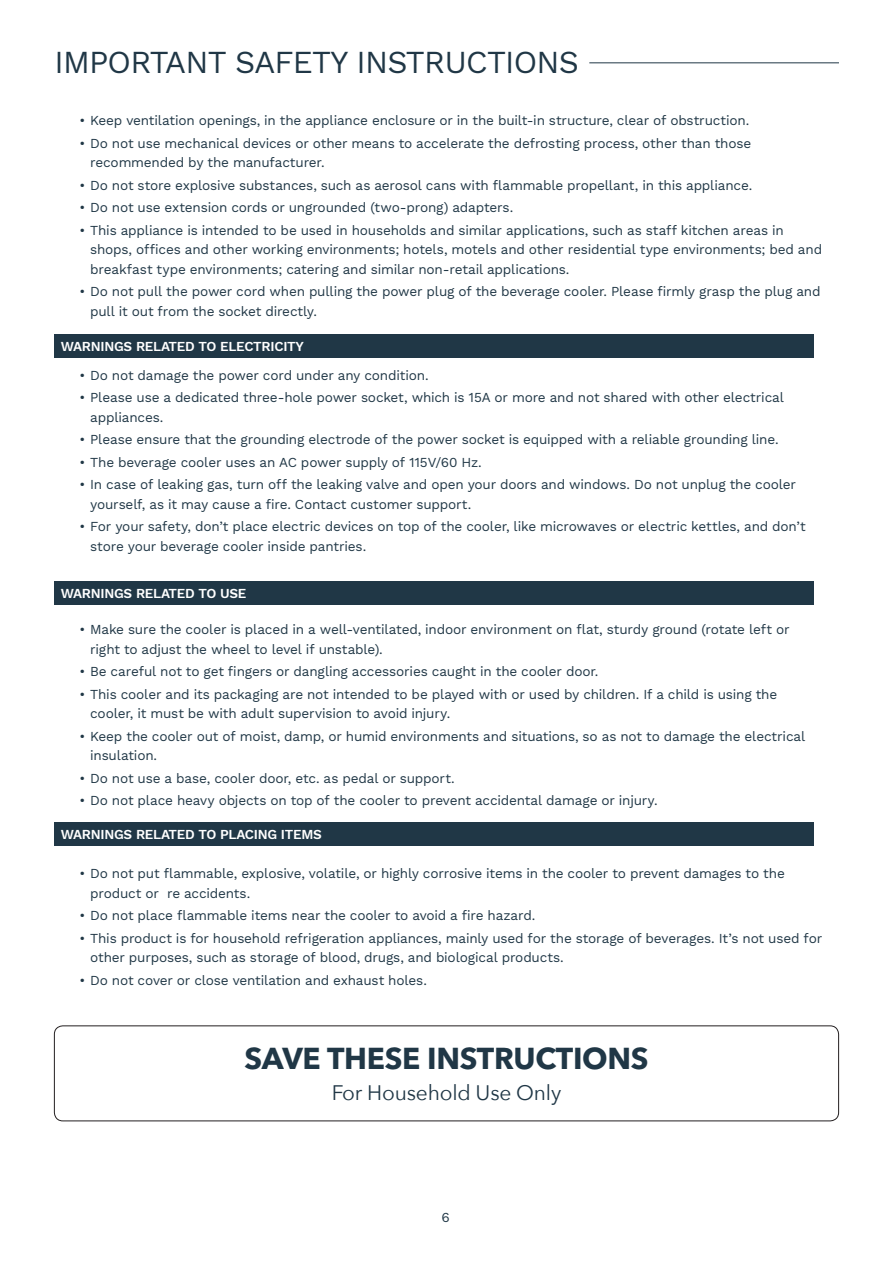
<style>
.page{position:relative;width:893px;height:1263px;background:#fff}
.page>*{position:absolute;margin:0;border:0;box-sizing:border-box;transform-origin:0 0}
.HM_-_Page_Header{font:31.5px "Work Sans";letter-spacing:-.025em;color:#203746}
.HM_-_Page_Header-2{font:700 30px "Avenir Next LT Pro";letter-spacing:-.01em;color:#203746}
.HM_-_Page_Header-3{font:21px "Avenir Next";letter-spacing:-.01em;color:#203746}
.t1{font:13.5px/19.5px "Work Sans";letter-spacing:-.015em;color:#203746}
.HM_-_Section_Headers{font:600 13.5px "Work Sans";letter-spacing:-.02em;color:#fff}
</style>
<div class="page">
<div style="left:54px;top:582px;width:759px;height:23px;background:#203746"></div>
<div style="left:54px;top:335px;width:759px;height:23px;background:#203746"></div>
<div style="left:54px;top:822px;width:759px;height:24px;background:#203746"></div>
<hr style="left:589px;top:62px;width:250px;height:1px;background:#203746">
<div style="left:54px;top:1025px;width:785px;height:96px;border:1px solid #231f20;border-radius:9px"></div>
<p class="HM_-_Page_Header" style="left:55px;top:44px;width:526px">IMPORTANT SAFETY INSTRUCTIONS</p>
<p class="t1" style="left:79px;top:112px;width:671px">• Keep ventilation openings, in the appliance enclosure or in the built-in structure, clear of obstruction.</p>
<p class="t1" style="left:90px;top:134px;width:663px;text-indent:-11px">• Do not use mechanical devices or other means to accelerate the defrosting process, other than those recommended by the manufacturer.</p>
<p class="t1" style="left:79px;top:176px;width:674px">• Do not store explosive substances, such as aerosol cans with flammable propellant, in this appliance.</p>
<p class="t1" style="left:79px;top:199px;width:435px">• Do not use extension cords or ungrounded (two-prong) adapters.</p>
<p class="t1" style="left:90px;top:221px;width:733px;text-indent:-11px">• This appliance is intended to be used in households and similar applications, such as staff kitchen areas in shops, offices and other working environments; hotels, motels and other residential type environments; bed and breakfast type environments; catering and similar non-retail applications.</p>
<p class="t1" style="left:90px;top:283px;width:732px;text-indent:-11px">• Do not pull the power cord when pulling the power plug of the beverage cooler. Please firmly grasp the plug and pull it out from the socket directly.</p>
<p class="HM_-_Section_Headers" style="left:61px;top:339px;width:245px">WARNINGS RELATED TO ELECTRICITY</p>
<p class="t1" style="left:79px;top:366px;width:351px">• Do not damage the power cord under any condition.</p>
<p class="t1" style="left:90px;top:388px;width:695px;text-indent:-11px">• Please use a dedicated three-hole power socket, which is 15A or more and not shared with other electrical appliances.</p>
<p class="t1" style="left:79px;top:430px;width:701px">• Please ensure that the grounding electrode of the power socket is equipped with a reliable grounding line.</p>
<p class="t1" style="left:79px;top:453px;width:404px">• The beverage cooler uses an AC power supply of 115V/60 Hz.</p>
<p class="t1" style="left:90px;top:475px;width:707px;text-indent:-11px">• In case of leaking gas, turn off the leaking valve and open your doors and windows. Do not unplug the cooler yourself, as it may cause a fire. Contact customer support.</p>
<p class="t1" style="left:90px;top:517px;width:717px;text-indent:-11px">• For your safety, don’t place electric devices on top of the cooler, like microwaves or electric kettles, and don’t store your beverage cooler inside pantries.</p>
<p class="HM_-_Section_Headers" style="left:61px;top:586px;width:187px">WARNINGS RELATED TO USE</p>
<p class="t1" style="left:90px;top:620px;width:701px;text-indent:-11px">• Make sure the cooler is placed in a well-ventilated, indoor environment on flat, sturdy ground (rotate left or right to adjust the wheel to level if unstable).</p>
<p class="t1" style="left:79px;top:662px;width:521px">• Be careful not to get fingers or dangling accessories caught in the cooler door.</p>
<p class="t1" style="left:90px;top:685px;width:689px;text-indent:-11px">• This cooler and its packaging are not intended to be played with or used by children. If a child is using the cooler, it must be with adult supervision to avoid injury.</p>
<p class="t1" style="left:90px;top:727px;width:717px;text-indent:-11px">• Keep the cooler out of moist, damp, or humid environments and situations, so as not to damage the electrical insulation.</p>
<p class="t1" style="left:79px;top:769px;width:377px">• Do not use a base, cooler door, etc. as pedal or support.</p>
<p class="t1" style="left:79px;top:791px;width:580px">• Do not place heavy objects on top of the cooler to prevent accidental damage or injury.</p>
<p class="HM_-_Section_Headers" style="left:61px;top:826px;width:263px">WARNINGS RELATED TO PLACING ITEMS</p>
<p class="t1" style="left:90px;top:865px;width:696px;text-indent:-11px">• Do not put flammable, explosive, volatile, or highly corrosive items in the cooler to prevent damages to the product or re accidents.</p>
<p class="t1" style="left:79px;top:907px;width:457px">• Do not place flammable items near the cooler to avoid a fire hazard.</p>
<p class="t1" style="left:90px;top:929px;width:733px;text-indent:-11px">• This product is for household refrigeration appliances, mainly used for the storage of beverages. It’s not used for other purposes, such as storage of blood, drugs, and biological products.</p>
<p class="t1" style="left:79px;top:971px;width:349px">• Do not cover or close ventilation and exhaust holes.</p>
<p class="HM_-_Page_Header-2" style="left:244px;top:1040px;width:406px">SAVE THESE INSTRUCTIONS</p>
<p class="HM_-_Page_Header-3" style="left:332px;top:1075px;width:231px">For Household Use Only</p>
<p class="t1" style="left:441px;top:1208px;width:10px">6</p>
</div>
